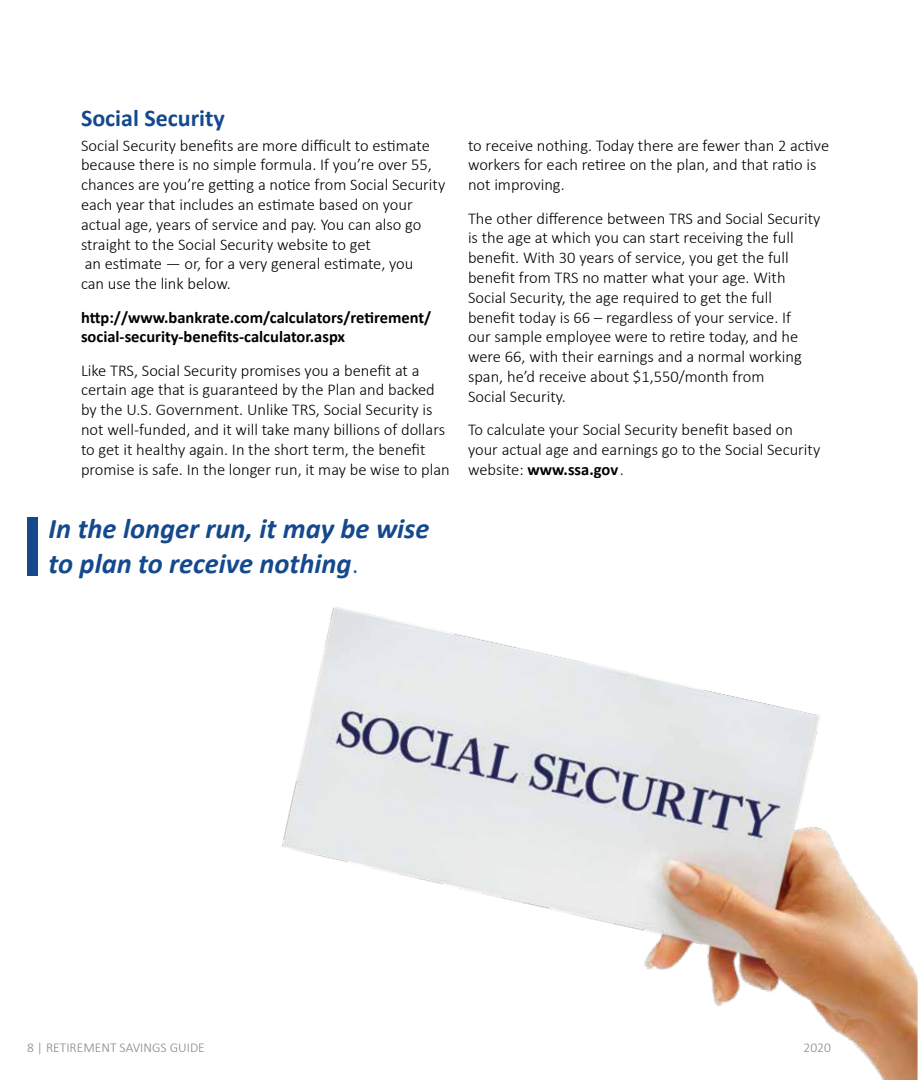
<style>
.page{position:relative;width:918px;height:1080px;background:#fff}
.page>*{position:absolute;margin:0;border:0;box-sizing:border-box;transform-origin:0 0}
.t1{font:italic 700 28.5px/34.5px "Calibri";color:#15498d}
.t2{font:700 24px "Calibri";color:#15498d}
.t3{font:300 16.5px/19.8px "Calibri";color:#000}
.t4{font:700 16.5px/19.8px "Calibri";color:#000}
.t5{font:300 13.5px "Calibri";color:#868686}
.s1{font-weight:300;font-style:normal}
.s2{font-weight:700}
</style>
<div class="page">
<img style="left:281px;top:607px;width:637px;height:473px">
<div style="left:27px;top:517px;width:11px;height:59px;background:#15498d"></div>
<h2 class="t2" style="left:81px;top:103px;width:145px">Social Security</h2>
<p class="t3" style="left:81px;top:135px;width:366px">Social Security benefits are more difficult to estimate because there is no simple formula. If you’re over 55, chances are you’re getting a notice from Social Security each year that includes an estimate based on your actual age, years of service and pay. You can also go straight to the Social Security website to get<br>an estimate — or, for a very general estimate, you<br>can use the link below.</p>
<p class="t4" style="left:81px;top:307px;width:352px">http://www.bankrate.com/calculators/retirement/ social-security-benefits-calculator.aspx</p>
<p class="t3" style="left:81px;top:360px;width:370px">Like TRS, Social Security promises you a benefit at a certain age that is guaranteed by the Plan and backed by the U.S. Government. Unlike TRS, Social Security is not well-funded, and it will take many billions of dollars to get it healthy again. In the short term, the benefit promise is safe. In the longer run, it may be wise to plan</p>
<h1 class="t1" style="left:49px;top:511px;width:382px">In the longer run, it may be wise to plan to receive nothing<span class="s1">.</span></h1>
<p class="t3" style="left:468px;top:135px;width:363px">to receive nothing. Today there are fewer than 2 active workers for each retiree on the plan, and that ratio is not improving.</p>
<p class="t3" style="left:468px;top:208px;width:354px">The other difference between TRS and Social Security is the age at which you can start receiving the full benefit. With 30 years of service, you get the full benefit from TRS no matter what your age. With Social Security, the age required to get the full benefit today is 66 – regardless of your service. If<br>our sample employee were to retire today, and he were 66, with their earnings and a normal working span, he’d receive about $1,550/month from<br>Social Security.</p>
<p class="t3" style="left:468px;top:419px;width:354px">To calculate your Social Security benefit based on your actual age and earnings go to the Social Security website: <span class="s2">www.ssa.gov</span>.</p>
<p class="t5" style="left:27px;top:1039px;width:179px">8 | RETIREMENT SAVINGS GUIDE</p>
<p class="t5" style="left:804px;top:1039px;width:29px">2020</p>
</div>
